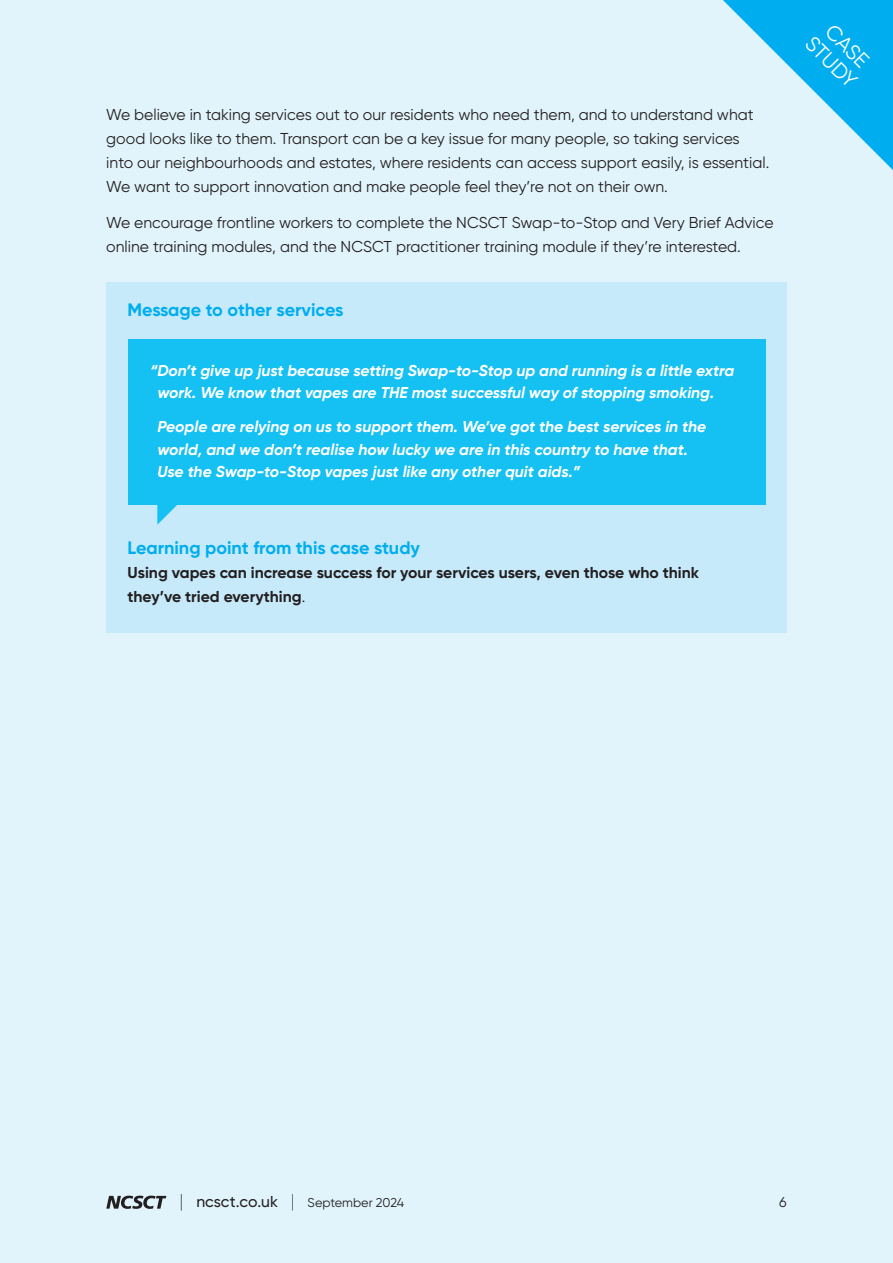
<style>
.page{position:relative;width:893px;height:1263px;background:#e1f4fc}
.page>*{position:absolute;margin:0;border:0;box-sizing:border-box;transform-origin:0 0}
.t1{font:21px/22.5px "Gilroy";color:#fff}
.t2{font:700 18px "Gilroy";color:#00aeef}
.t3{font:15.75px/24px "Gilroy";color:#231f20}
.t4{font:italic 700 15.75px/22.5px "Gilroy";color:#fff}
.t5{font:700 15.75px/24px "Gilroy";letter-spacing:-.005em;color:#231f20}
.t6{font:14.25px "Gilroy";color:#231f20}
.t7{font:12.75px "Gilroy";color:#231f20}
.s1{font-weight:400}
.s2{font-weight:200;font-size:18px}
.s3{font-weight:500;font-size:15.75px}
</style>
<div class="page">
<svg style="left:106px;top:1195px;width:60px;height:14px"></svg>
<div style="left:106px;top:282px;width:681px;height:351px;background:#c6eafa"></div>
<div style="left:128px;top:339px;width:637px;height:165px;background:#15c0f2"></div>
<svg style="left:157px;top:504px;width:53px;height:21px"></svg>
<svg style="left:723px;top:0;width:170px;height:170px"></svg>
<p class="t3" style="left:106px;top:103px;width:664px">We believe in taking services out to our residents who need them, and to understand what good looks like to them. Transport can be a key issue for many people, so taking services into our neighbourhoods and estates, where residents can access support easily, is essential.<br>We want to support innovation and make people feel they’re not on their own.</p>
<p class="t3" style="left:106px;top:211px;width:669px">We encourage frontline workers to complete the NCSCT Swap-to-Stop and Very Brief Advice online training modules, and the NCSCT practitioner training module if they’re interested.</p>
<p class="t2" style="left:128px;top:299px;width:217px">Message to other services</p>
<p class="t4" style="left:157px;top:359px;width:579px;text-indent:-7px">“Don’t give up just because setting Swap-to-Stop up and running is a little extra work. We know that vapes are THE most successful way of stopping smoking.</p>
<p class="t4" style="left:157px;top:415px;width:551px">People are relying on us to support them. We’ve got the best services in the world, and we don’t realise how lucky we are in this country to have that.<br>Use the Swap-to-Stop vapes just like any other quit aids.”</p>
<p class="t2" style="left:128px;top:536px;width:294px">Learning point from this case study</p>
<p class="t5" style="left:128px;top:560px;width:573px">Using vapes can increase success for your services users, even those who think they’ve tried everything<span class="s1">.</span></p>
<h1 class="t1" style="left:833px;top:15px;width:65px;rotate:45deg">CASE<br>STUDY</h1>
<p class="t7" style="left:180px;top:1194px;width:226px"><span class="s2">|</span> <span class="s3">ncsct.co.uk</span> <span class="s2">|</span> September 2024</p>
<p class="t6" style="left:779px;top:1193px;width:9px">6</p>
</div>
